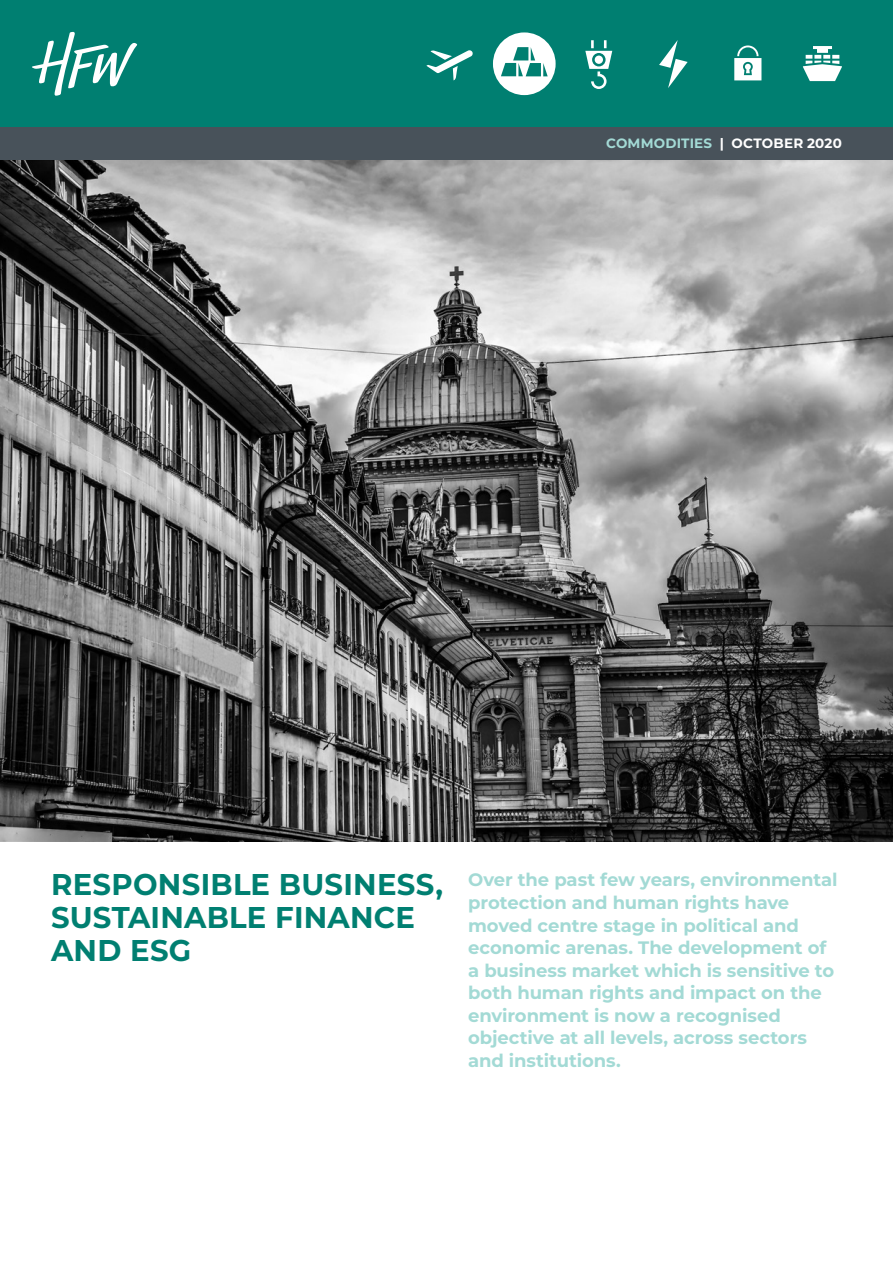
<style>
.page{position:relative;width:893px;height:1263px;background:#fff}
.page>*{position:absolute;margin:0;border:0;box-sizing:border-box;transform-origin:0 0}
.t1{font:700 30px/33px "Montserrat";letter-spacing:.01em;color:#007f71}
.t2{font:700 18px/22.5px "Montserrat";letter-spacing:-.005em;color:#a3dad5}
.t3{font:700 13.5px "Montserrat";letter-spacing:.015em;color:#fff}
.s1{color:#a3dad5}
</style>
<div class="page">
<img style="left:0;top:160px;width:893px;height:682px">
<div style="left:0;top:0;width:893px;height:128px;background:#007f71"></div>
<svg style="left:32px;top:32px;width:105px;height:64px"></svg>
<div style="left:493px;top:32px;width:63px;height:63px;background:#fff;border-radius:50%"></div>
<svg style="left:585px;top:40px;width:27px;height:49px"></svg>
<svg style="left:501px;top:47px;width:47px;height:29px"></svg>
<svg style="left:426px;top:50px;width:47px;height:30px"></svg>
<svg style="left:659px;top:40px;width:29px;height:48px"></svg>
<svg style="left:734px;top:45px;width:27px;height:35px"></svg>
<svg style="left:803px;top:46px;width:39px;height:35px"></svg>
<div style="left:0;top:128px;width:893px;height:32px;background:#48525a"></div>
<p class="t3" style="left:606px;top:134px;width:237px"><span class="s1">COMMODITIES</span> | OCTOBER 2020</p>
<h1 class="t1" style="left:51px;top:866px;width:393px">RESPONSIBLE BUSINESS,<br>SUSTAINABLE FINANCE<br>AND ESG</h1>
<p class="t2" style="left:468px;top:868px;width:371px">Over the past few years, environmental protection and human rights have moved centre stage in political and economic arenas. The development of a business market which is sensitive to both human rights and impact on the environment is now a recognised objective at all levels, across sectors and institutions.</p>
</div>
